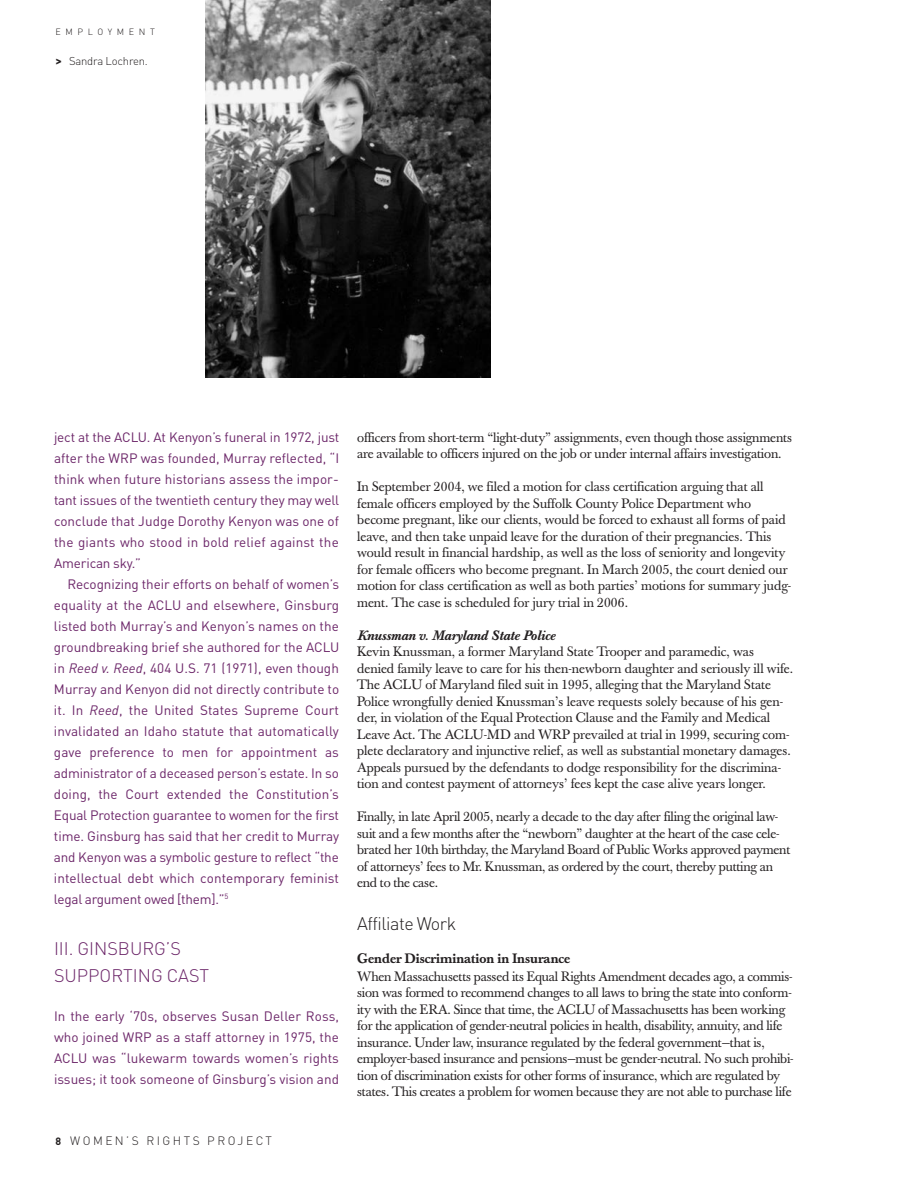
<style>
.page{position:relative;width:918px;height:1188px;background:#fff}
.page>*{position:absolute;margin:0;border:0;box-sizing:border-box;transform-origin:0 0}
.t1{font:300 18px/27px "DIN";color:#6c2669}
.t2{font:300 18px "DIN";letter-spacing:-.025em;color:#231f20}
.t3{font:13.5px/16.5px "Baskerville";color:#231f20}
.t4{font:13.5px/21px "DIN";color:#6c2669;text-align:justify}
.t5{font:500 13.5px "Baskerville";color:#231f20}
.t6{font:italic 13.5px "Baskerville Book Med";color:#231f20}
.t7{font:300 12px "DIN";letter-spacing:.205em;color:#231f20}
.t8{font:300 11.25px "DIN";letter-spacing:-.015em;color:#231f20}
.t9{font:300 9px "DIN";letter-spacing:.515em;color:#231f20}
.s1{font-weight:700;font-size:12px}
.s2{font-style:italic}
.s3{font-weight:700;font-size:10.5px}
</style>
<div class="page">
<img style="left:206px;top:0;width:285px;height:378px">
<p class="t9" style="left:56px;top:27px;width:101px">EMPLOYMENT</p>
<p class="t8" style="left:56px;top:54px;width:94px"><span class="s1">&gt;</span> Sandra Lochren.</p>
<p class="t4" style="left:54px;top:427px;width:287px">ject at the ACLU. At Kenyon’s funeral in 1972, just after the WRP was founded, Murray reflected, “I think when future historians assess the impor&shy;tant issues of the twentieth century they may well conclude that Judge Dorothy Kenyon was one of the giants who stood in bold relief against the American sky.”</p>
<p class="t4" style="left:54px;top:574px;width:287px;text-indent:14px">Recognizing their efforts on behalf of women’s equality at the ACLU and elsewhere, Ginsburg listed both Murray’s and Kenyon’s names on the groundbreaking brief she authored for the ACLU in <span class="s2">Reed v. Reed</span>, 404 U.S. 71 (1971), even though Murray and Kenyon did not directly contribute to it. In <span class="s2">Reed</span>, the United States Supreme Court invalidated an Idaho statute that automatically gave preference to men for appointment as administrator of a deceased person’s estate. In so doing, the Court extended the Constitution’s Equal Protection guarantee to women for the first time. Ginsburg has said that her credit to Murray and Kenyon was a symbolic gesture to reflect “the intellectual debt which contemporary feminist legal argument owed [them].”<sup>5</sup></p>
<h1 class="t1" style="left:54px;top:934px;width:157px">III. GINSBURG’S<br>SUPPORTING CAST</h1>
<p class="t4" style="left:54px;top:1005px;width:287px">In the early ‘70s, observes Susan Deller Ross, who joined WRP as a staff attorney in 1975, the ACLU was “lukewarm towards women’s rights issues; it took someone of Ginsburg’s vision and</p>
<p class="t7" style="left:56px;top:1133px;width:218px"><span class="s3">8</span> WOMEN’S RIGHTS PROJECT</p>
<p class="t3" style="left:357px;top:431px;width:436px">officers from short-term “light-duty” assignments, even though those assignments are available to officers injured on the job or under internal affairs investigation.</p>
<p class="t3" style="left:357px;top:480px;width:436px">In September 2004, we filed a motion for class certification arguing that all female officers employed by the Suffolk County Police Department who become pregnant, like our clients, would be forced to exhaust all forms of paid leave, and then take unpaid leave for the duration of their pregnancies. This would result in financial hardship, as well as the loss of seniority and longevity for female officers who become pregnant. In March 2005, the court denied our motion for class certification as well as both parties’ motions for summary judg&shy;ment. The case is scheduled for jury trial in 2006.</p>
<p class="t6" style="left:357px;top:630px;width:199px">Knussman v. Maryland State Police</p>
<p class="t3" style="left:357px;top:645px;width:438px">Kevin Knussman, a former Maryland State Trooper and paramedic, was denied family leave to care for his then-newborn daughter and seriously ill wife.<br>The ACLU of Maryland filed suit in 1995, alleging that the Maryland State Police wrongfully denied Knussman’s leave requests solely because of his gen&shy;der, in violation of the Equal Protection Clause and the Family and Medical Leave Act. The ACLU-MD and WRP prevailed at trial in 1999, securing com&shy;plete declaratory and injunctive relief, as well as substantial monetary damages.<br>Appeals pursued by the defendants to dodge responsibility for the discrimina&shy;tion and contest payment of attorneys’ fees kept the case alive years longer.</p>
<p class="t3" style="left:357px;top:810px;width:435px">Finally, in late April 2005, nearly a decade to the day after filing the original law&shy;suit and a few months after the “newborn” daughter at the heart of the case cele&shy;brated her 10th birthday, the Maryland Board of Public Works approved payment of attorneys’ fees to Mr. Knussman, as ordered by the court, thereby putting an end to the case.</p>
<h1 class="t2" style="left:357px;top:913px;width:101px">Affiliate Work</h1>
<p class="t5" style="left:357px;top:954px;width:215px">Gender Discrimination in Insurance</p>
<p class="t3" style="left:357px;top:970px;width:438px">When Massachusetts passed its Equal Rights Amendment decades ago, a commis&shy;sion was formed to recommend changes to all laws to bring the state into conform&shy;ity with the ERA. Since that time, the ACLU of Massachusetts has been working for the application of gender-neutral policies in health, disability, annuity, and life insurance. Under law, insurance regulated by the federal government—that is, employer-based insurance and pensions—must be gender-neutral. No such prohibi&shy;tion of discrimination exists for other forms of insurance, which are regulated by states. This creates a problem for women because they are not able to purchase life</p>
</div>
